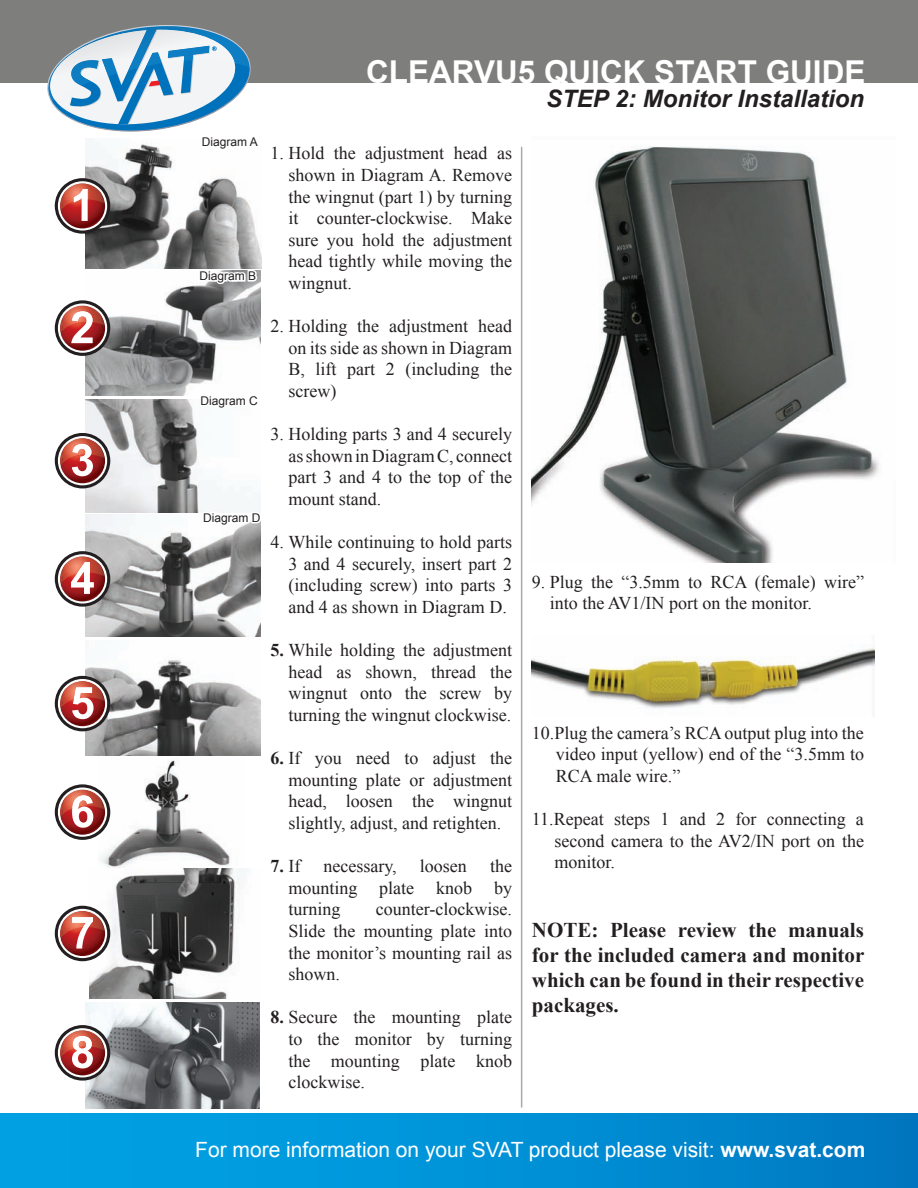
<style>
.page{position:relative;width:918px;height:1188px;background:#fff}
.page>*{position:absolute;margin:0;border:0;box-sizing:border-box;transform-origin:0 0}
.Body{font:700 31.5px "Arial";color:#fff}
.Body-2{font:italic 700 24px "Arial";color:#231f20}
.Body-3{font:700 21px/25.2px "Times New Roman";color:#231f20;text-align:justify}
.Body-4{font:21px "Arial";color:#fff}
.Body-5{font:18px/21.6px "Times New Roman";color:#231f20;text-align:justify}
.Body-6{font:700 18px "Times New Roman";color:#231f20}
.Body-7{font:12px "Arial";color:#231f20}
.s1{font-weight:700}
.s2{font-weight:400}
</style>
<div class="page">
<div style="left:0;top:0;width:918px;height:83px;background:#7e7e7d"></div>
<div style="left:0;top:1114px;width:918px;height:74px;background:linear-gradient(to right,#00a6e8,#007bc3)"></div>
<img style="left:532px;top:146px;width:347px;height:417px">
<img style="left:532px;top:647px;width:342px;height:61px">
<img style="left:86px;top:399px;width:175px;height:237px">
<img style="left:86px;top:660px;width:175px;height:96px">
<img style="left:99px;top:760px;width:132px;height:108px">
<img style="left:90px;top:868px;width:150px;height:130px">
<img style="left:86px;top:1002px;width:174px;height:106px">
<img style="left:86px;top:152px;width:176px;height:116px">
<img style="left:86px;top:271px;width:175px;height:125px">
<svg style="left:55px;top:178px;width:55px;height:56px"></svg>
<svg style="left:55px;top:300px;width:55px;height:56px"></svg>
<svg style="left:55px;top:433px;width:55px;height:55px"></svg>
<svg style="left:55px;top:551px;width:55px;height:56px"></svg>
<svg style="left:55px;top:676px;width:55px;height:55px"></svg>
<svg style="left:55px;top:784px;width:55px;height:56px"></svg>
<svg style="left:55px;top:906px;width:55px;height:55px"></svg>
<svg style="left:55px;top:1025px;width:55px;height:56px"></svg>
<hr style="left:521px;top:147px;width:1px;height:960px;background:#aba8a8">
<svg style="left:47px;top:25px;width:204px;height:127px"></svg>
<svg style="left:197px;top:268px;width:62px;height:19px"></svg>
<svg style="left:198px;top:392px;width:63px;height:19px"></svg>
<svg style="left:201px;top:510px;width:60px;height:18px"></svg>
<p class="Body" style="left:366px;top:51px;width:501px">CLEARVU5 QUICK START GUIDE</p>
<p class="Body-2" style="left:546px;top:83px;width:319px">STEP 2: Monitor Installation</p>
<p class="Body-7" style="left:202px;top:134px;width:58px">Diagram A</p>
<p class="Body-7" style="left:200px;top:268px;width:58px">Diagram B</p>
<p class="Body-7" style="left:201px;top:393px;width:59px">Diagram C</p>
<p class="Body-7" style="left:203px;top:510px;width:59px">Diagram D</p>
<p class="Body-5" style="left:288px;top:142px;width:225px;text-indent:-18px">1. Hold the adjustment head as shown in Diagram A. Remove the wingnut (part 1) by turning it counter-clockwise. Make sure you hold the adjustment head tightly while moving the wingnut.</p>
<p class="Body-5" style="left:288px;top:315px;width:225px;text-indent:-18px">2. Holding the adjustment head on its side as shown in Diagram B, lift part 2 (including the screw)</p>
<p class="Body-5" style="left:288px;top:423px;width:225px;text-indent:-18px">3. Holding parts 3 and 4 securely as shown in Diagram C, connect part 3 and 4 to the top of the mount stand.</p>
<p class="Body-5" style="left:288px;top:531px;width:225px;text-indent:-18px">4. While continuing to hold parts 3 and 4 securely, insert part 2 (including screw) into parts 3 and 4 as shown in Diagram D.</p>
<p class="Body-5" style="left:288px;top:639px;width:225px;text-indent:-18px"><span class="s1">5.</span> While holding the adjustment head as shown, thread the wingnut onto the screw by turning the wingnut clockwise.</p>
<p class="Body-5" style="left:288px;top:747px;width:225px;text-indent:-18px"><span class="s1">6.</span> If you need to adjust the mounting plate or adjustment head, loosen the wingnut slightly, adjust, and retighten.</p>
<p class="Body-6" style="left:270px;top:854px;width:31px">7. <span class="s2">If</span></p>
<p class="Body-5" style="left:324px;top:855px;width:75px">necessary,</p>
<p class="Body-5" style="left:420px;top:855px;width:48px">loosen</p>
<p class="Body-5" style="left:288px;top:855px;width:225px;text-indent:202px">the mounting plate knob by turning</p>
<p class="Body-5" style="left:288px;top:898px;width:225px;text-indent:88px">counter-clockwise.<br>Slide the mounting plate into the monitor’s mounting rail as shown.</p>
<p class="Body-5" style="left:288px;top:1006px;width:225px;text-indent:-18px"><span class="s1">8.</span> Secure the mounting plate to the monitor by turning the mounting plate knob clockwise.</p>
<p class="Body-5" style="left:550px;top:570px;width:316px;text-indent:-18px">9. Plug the “3.5mm to RCA (female) wire” into the AV1/IN port on the monitor.</p>
<p class="Body-5" style="left:556px;top:722px;width:310px;text-indent:-24px">10.Plug the camera’s RCA output plug into the video input (yellow) end of the “3.5mm to RCA male wire.”</p>
<p class="Body-5" style="left:554px;top:808px;width:311px;text-indent:-22px">11.Repeat steps 1 and 2 for connecting a second camera to the AV2/IN port on the monitor.</p>
<p class="Body-3" style="left:532px;top:917px;width:334px">NOTE: Please review the manuals for the included camera and monitor which can be found in their respective packages.</p>
<p class="Body-4" style="left:195px;top:1136px;width:672px">For more information on your SVAT product please visit: <span class="s1">www.svat.com</span></p>
</div>
